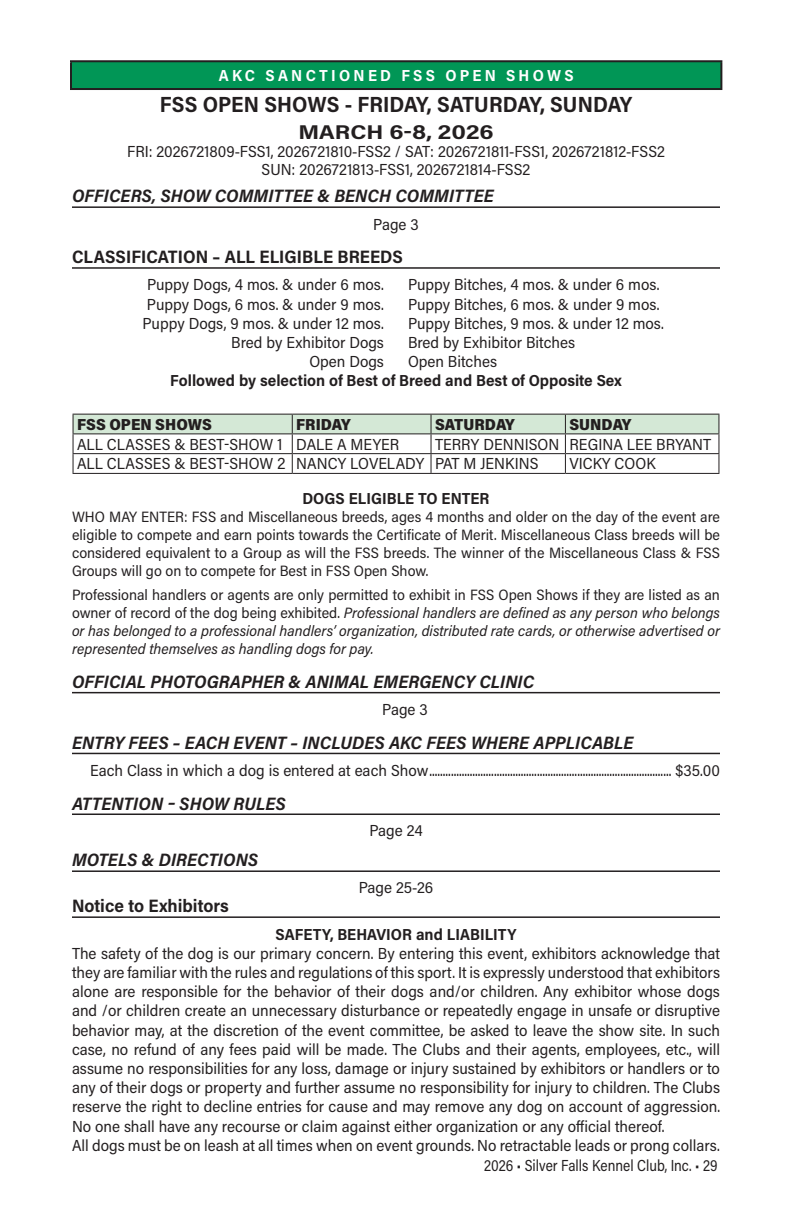
<style>
.page{position:relative;width:792px;height:1224px;background:#fff}
.page>*{position:absolute;margin:0;border:0;box-sizing:border-box;transform-origin:0 0}
.MainText27Lines{font:700 22px "Acumin Pro Semi Cond";color:#231f20}
.t1{font:700 20px "Acumin Pro Semi Cond";color:#231f20;scale:1.25 1}
.PLHeaders{font:italic 700 18px "Acumin Pro Semi Cond";color:#231f20}
.PLHeaders-2{font:700 18px "Acumin Pro Semi Cond";color:#231f20}
.MainText27{font:16px/19.2px "Acumin Pro Semi Cond";color:#231f20;text-align:justify}
.MainText27-2{font:700 16px "Acumin Pro Semi Cond";color:#231f20}
.MainText27-3{font:16px "Acumin Pro Semi Cond";color:#231f20;scale:.9 1}
.t2{font:900 16px "Acumin Pro Semi Cond";color:#231f20}
.MainText27-4{font:700 16px "Acumin Pro Semi Cond";letter-spacing:.2em;color:#fff}
.MainText13{font:16px "Acumin Pro Semi Cond";color:#231f20}
.MainText27-5{font:italic 15px/18px "Acumin Pro Semi Cond";color:#231f20;text-align:justify}
.MainText27-6{font:15px/18px "Acumin Pro Semi Cond";color:#231f20;text-align:justify}
.s1{font-style:normal}
</style>
<div class="page">
<div style="left:71px;top:61px;width:650px;height:28px;background:#019656"></div>
<hr style="left:70px;top:60px;width:652px;height:2px;background:#231f20">
<hr style="left:70px;top:62px;width:2px;height:26px;background:#231f20">
<hr style="left:720px;top:62px;width:2px;height:26px;background:#231f20">
<hr style="left:70px;top:88px;width:652px;height:2px;background:#231f20">
<hr style="left:72px;top:206px;width:648px;height:2px;background:#231f20">
<hr style="left:72px;top:267px;width:648px;height:2px;background:#231f20">
<hr style="left:72px;top:692px;width:648px;height:1px;background:#231f20">
<hr style="left:72px;top:753px;width:648px;height:1px;background:#231f20">
<hr style="left:72px;top:814px;width:648px;height:1px;background:#231f20">
<hr style="left:72px;top:870px;width:648px;height:2px;background:#231f20">
<svg style="left:73px;top:414px;width:646px;height:59px"></svg>
<hr style="left:73px;top:473px;width:219px;height:1px;background:#231f20">
<hr style="left:292px;top:473px;width:139px;height:1px;background:#231f20">
<hr style="left:431px;top:473px;width:134px;height:1px;background:#231f20">
<hr style="left:565px;top:473px;width:154px;height:1px;background:#231f20">
<hr style="left:72px;top:916px;width:648px;height:2px;background:#231f20">
<p class="MainText27-4" style="left:219px;top:64px;width:356px">AKC SANCTIONED FSS OPEN SHOWS</p>
<p class="MainText27Lines" style="left:160px;top:89px;width:474px">FSS OPEN SHOWS - FRIDAY, SATURDAY, SUNDAY</p>
<p class="t1" style="left:298px;top:118px;width:158px">MARCH 6-8, 2026</p>
<p class="MainText27" style="left:127px;top:141px;width:539px">FRI: 2026721809-FSS1, 2026721810-FSS2 / SAT: 2026721811-FSS1, 2026721812-FSS2</p>
<p class="MainText27" style="left:262px;top:159px;width:270px">SUN: 2026721813-FSS1, 2026721814-FSS2</p>
<p class="PLHeaders" style="left:72px;top:183px;width:423px">OFFICERS, SHOW COMMITTEE &amp; BENCH COMMITTEE</p>
<p class="MainText27" style="left:373px;top:214px;width:47px">Page 3</p>
<p class="PLHeaders-2" style="left:72px;top:244px;width:332px">CLASSIFICATION – ALL ELIGIBLE BREEDS</p>
<p class="MainText27" style="left:147px;top:275px;width:238px">Puppy Dogs, 4 mos. &amp; under 6 mos.</p>
<p class="MainText27" style="left:408px;top:275px;width:253px">Puppy Bitches, 4 mos. &amp; under 6 mos.</p>
<p class="MainText27" style="left:147px;top:294px;width:239px">Puppy Dogs, 6 mos. &amp; under 9 mos.</p>
<p class="MainText27" style="left:408px;top:294px;width:253px">Puppy Bitches, 6 mos. &amp; under 9 mos.</p>
<p class="MainText27" style="left:143px;top:313px;width:243px">Puppy Dogs, 9 mos. &amp; under 12 mos.</p>
<p class="MainText27" style="left:408px;top:313px;width:257px">Puppy Bitches, 9 mos. &amp; under 12 mos.</p>
<p class="MainText27" style="left:231px;top:332px;width:154px">Bred by Exhibitor Dogs</p>
<p class="MainText27" style="left:408px;top:332px;width:169px">Bred by Exhibitor Bitches</p>
<p class="MainText27" style="left:309px;top:351px;width:76px">Open Dogs</p>
<p class="MainText27" style="left:408px;top:351px;width:91px">Open Bitches</p>
<p class="MainText27-2" style="left:170px;top:370px;width:453px">Followed by selection of Best of Breed and Best of Opposite Sex</p>
<p class="t2" style="left:77px;top:413px;width:136px">FSS OPEN SHOWS</p>
<p class="t2" style="left:296px;top:413px;width:56px">FRIDAY</p>
<p class="t2" style="left:435px;top:413px;width:81px">SATURDAY</p>
<p class="t2" style="left:569px;top:413px;width:64px">SUNDAY</p>
<p class="MainText27" style="left:77px;top:434px;width:207px">ALL CLASSES &amp; BEST-SHOW 1</p>
<p class="MainText27" style="left:296px;top:434px;width:105px">DALE A MEYER</p>
<p class="MainText27" style="left:435px;top:434px;width:126px">TERRY DENNISON</p>
<p class="MainText27" style="left:569px;top:434px;width:143px">REGINA LEE BRYANT</p>
<p class="MainText27" style="left:77px;top:454px;width:210px">ALL CLASSES &amp; BEST-SHOW 2</p>
<p class="MainText27" style="left:296px;top:454px;width:129px">NANCY LOVELADY</p>
<p class="MainText27" style="left:435px;top:454px;width:105px">PAT M JENKINS</p>
<p class="MainText27" style="left:569px;top:454px;width:88px">VICKY COOK</p>
<p class="MainText27-2" style="left:302px;top:487px;width:189px">DOGS ELIGIBLE TO ENTER</p>
<p class="MainText27-6" style="left:72px;top:507px;width:650px">WHO MAY ENTER: FSS and Miscellaneous breeds, ages 4 months and older on the day of the event are eligible to compete and earn points towards the Certificate of Merit. Miscellaneous Class breeds will be considered equivalent to a Group as will the FSS breeds. The winner of the Miscellaneous Class &amp; FSS Groups will go on to compete for Best in FSS Open Show.</p>
<p class="MainText27-5" style="left:72px;top:585px;width:650px"><span class="s1">Professional handlers or agents are only permitted to exhibit in FSS Open Shows if they are listed as an owner of record of the dog being exhibited.</span> Professional handlers are defined as any person who belongs or has belonged to a professional handlers’ organization, distributed rate cards, or otherwise advertised or represented themselves as handling dogs for pay.</p>
<p class="PLHeaders" style="left:72px;top:669px;width:464px">OFFICIAL PHOTOGRAPHER &amp; ANIMAL EMERGENCY CLINIC</p>
<p class="MainText27" style="left:382px;top:699px;width:47px">Page 3</p>
<p class="PLHeaders" style="left:72px;top:730px;width:563px">ENTRY FEES – EACH EVENT – INCLUDES AKC FEES WHERE APPLICABLE</p>
<p class="MainText27" style="left:90px;top:760px;width:632px">Each Class in which a dog is entered at each Show.......................................................................................... $35.00</p>
<p class="PLHeaders" style="left:72px;top:790px;width:215px">ATTENTION – SHOW RULES</p>
<p class="MainText13" style="left:369px;top:820px;width:55px">Page 24</p>
<p class="PLHeaders" style="left:72px;top:847px;width:188px">MOTELS &amp; DIRECTIONS</p>
<p class="MainText13" style="left:359px;top:877px;width:76px">Page 25-26</p>
<p class="PLHeaders-2" style="left:72px;top:893px;width:158px">Notice to Exhibitors</p>
<p class="MainText27-2" style="left:275px;top:923px;width:243px">SAFETY, BEHAVIOR and LIABILITY</p>
<p class="MainText27" style="left:72px;top:943px;width:650px">The safety of the dog is our primary concern. By entering this event, exhibitors acknowledge that they are familiar with the rules and regulations of this sport. It is expressly understood that exhibitors alone are responsible for the behavior of their dogs and/or children. Any exhibitor whose dogs and /or children create an unnecessary disturbance or repeatedly engage in unsafe or disruptive behavior may, at the discretion of the event committee, be asked to leave the show site. In such case, no refund of any fees paid will be made. The Clubs and their agents, employees, etc., will assume no responsibilities for any loss, damage or injury sustained by exhibitors or handlers or to any of their dogs or property and further assume no responsibility for injury to children. The Clubs reserve the right to decline entries for cause and may remove any dog on account of aggression.<br>No one shall have any recourse or claim against either organization or any official thereof.</p>
<p class="MainText27" style="left:72px;top:1135px;width:649px">All dogs must be on leash at all times when on event grounds. No retractable leads or prong collars.</p>
<p class="MainText27-3" style="left:484px;top:1154px;width:261px">2026 • Silver Falls Kennel Club, Inc. • 29</p>
</div>
